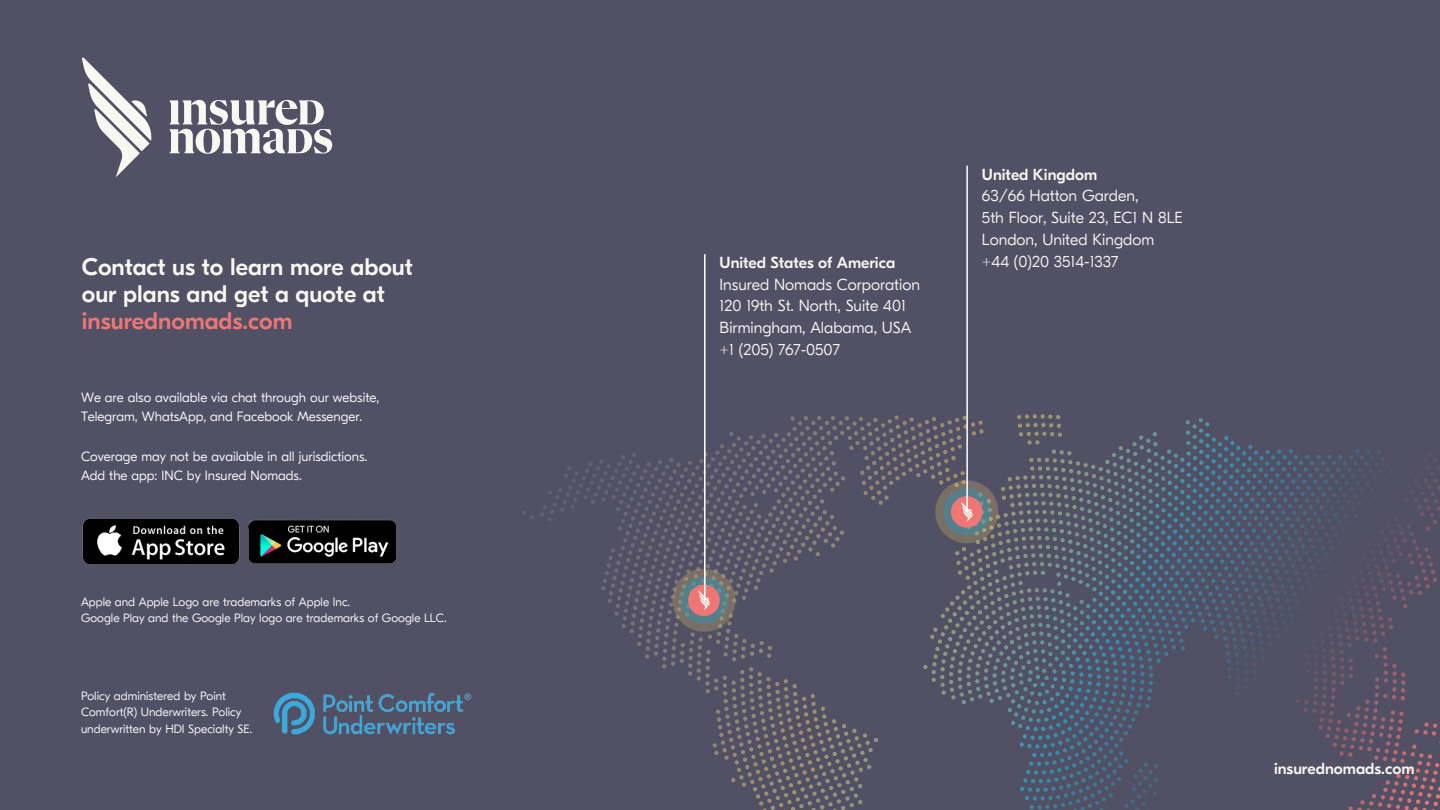
<style>
.page{position:relative;width:1440px;height:810px;background:#515065}
.page>*{position:absolute;margin:0;border:0;box-sizing:border-box;transform-origin:0 0}
.t1{font:500 24px/27px "GT Eesti Display";color:#f9f7f2}
.t2{font:300 16px "GT Eesti Display";color:#f9f7f2}
.t3{font:500 16px "GT Eesti Display";color:#f9f7f2}
.t4{font:300 13.4px "GT Eesti Display";color:#fff}
.t5{font:300 12px/16.5px "GT Eesti Display";color:#fff}
.s1{color:#ee7674}
</style>
<div class="page">
<svg style="left:523px;top:414px;width:917px;height:396px"></svg>
<svg style="left:935px;top:480px;width:63px;height:63px"></svg>
<svg style="left:672px;top:569px;width:63px;height:63px"></svg>
<svg style="left:82px;top:57px;width:69px;height:120px"></svg>
<svg style="left:170px;top:100px;width:162px;height:54px"></svg>
<hr style="left:704px;top:255px;width:2px;height:345px;background:#fff">
<hr style="left:966px;top:166px;width:2px;height:345px;background:#fff">
<img style="left:274px;top:692px;width:197px;height:42px">
<img style="left:248px;top:519px;width:149px;height:45px">
<img style="left:82px;top:518px;width:158px;height:47px">
<p class="t1" style="left:82px;top:254px;width:333px">Contact us to learn more about our plans and get a quote at <span class="s1">insurednomads.com</span></p>
<p class="t4" style="left:81px;top:390px;width:300px">We are also available via chat through our website,</p>
<p class="t4" style="left:81px;top:409px;width:283px">Telegram, WhatsApp, and Facebook Messenger.</p>
<p class="t4" style="left:81px;top:449px;width:288px">Coverage may not be available in all jurisdictions.</p>
<p class="t4" style="left:81px;top:468px;width:222px">Add the app: INC by Insured Nomads.</p>
<p class="t5" style="left:81px;top:594px;width:271px">Apple and Apple Logo are trademarks of Apple Inc.</p>
<p class="t5" style="left:81px;top:610px;width:367px">Google Play and the Google Play logo are trademarks of Google LLC.</p>
<p class="t5" style="left:81px;top:688px;width:173px">Policy administered by Point<br>Comfort(R) Underwriters. Policy underwritten by HDI Specialty SE.</p>
<p class="t3" style="left:720px;top:254px;width:177px">United States of America</p>
<p class="t2" style="left:720px;top:275px;width:202px">Insured Nomads Corporation</p>
<p class="t2" style="left:720px;top:297px;width:188px">120 19th St. North, Suite 401</p>
<p class="t2" style="left:720px;top:319px;width:193px">Birmingham, Alabama, USA</p>
<p class="t2" style="left:720px;top:341px;width:122px">+1 (205) 767-0507</p>
<p class="t3" style="left:982px;top:165px;width:117px">United Kingdom</p>
<p class="t2" style="left:982px;top:187px;width:158px">63/66 Hatton Garden,</p>
<p class="t2" style="left:982px;top:209px;width:202px">5th Floor, Suite 23, EC1 N 8LE</p>
<p class="t2" style="left:982px;top:230px;width:174px">London, United Kingdom</p>
<p class="t2" style="left:982px;top:252px;width:138px">+44 (0)20 3514-1337</p>
<p class="t3" style="left:1274px;top:760px;width:142px">insurednomads.com</p>
</div>
